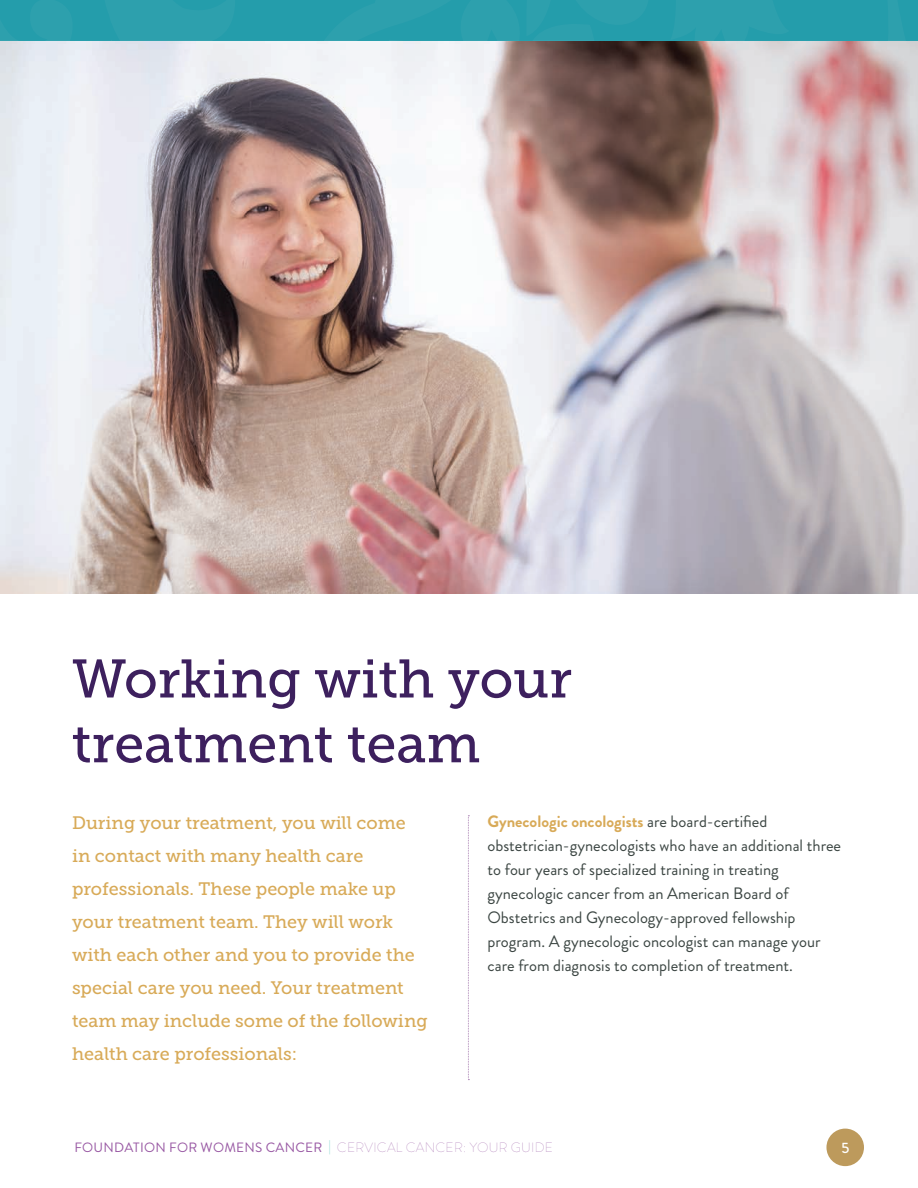
<style>
.page{position:relative;width:918px;height:1188px;background:#fff}
.page>*{position:absolute;margin:0;border:0;box-sizing:border-box;transform-origin:0 0}
.t1{font:54px/64.8px "Museo Slab 500";color:#3d205e}
.t2{font:18px/33px "Museo Slab 500";color:#d8aa58}
.t3{font:16.5px/24px "Brandon Grotesque";color:#3b4542}
.t4{font:500 15px "Brandon Grotesque";color:#fff}
.t5{font:13.5px "Brandon Grotesque";letter-spacing:.02em;color:#9858a3}
.s1{font-weight:700;color:#d8aa58}
.s2{font-weight:100;color:#41bfb5}
.s3{font-weight:100}
</style>
<div class="page">
<div style="left:826px;top:1129px;width:38px;height:37px;background:#bd9a5c;border-radius:50%"></div>
<img style="left:0;top:41px;width:918px;height:553px">
<svg style="left:0;top:40px;width:918px;height:1px"></svg>
<div style="left:0;top:0;width:918px;height:40px;background:#1e99a8"></div>
<svg style="left:468px;top:815px;width:1px;height:265px"></svg>
<h1 class="t1" style="left:72px;top:647px;width:502px">Working with your treatment team</h1>
<h3 class="t2" style="left:72px;top:806px;width:357px">During your treatment, you will come in contact with many health care professionals. These people make up your treatment team. They will work with each other and you to provide the special care you need. Your treatment team may include some of the following health care professionals:</h3>
<p class="t3" style="left:488px;top:810px;width:355px"><span class="s1">Gynecologic oncologists</span> are board-certified obstetrician-gynecologists who have an additional three to four years of specialized training in treating gynecologic cancer from an American Board of Obstetrics and Gynecology-approved fellowship program. A gynecologic oncologist can manage your care from diagnosis to completion of treatment.</p>
<p class="t5" style="left:74px;top:1138px;width:480px">FOUNDATION FOR WOMENS CANCER <span class="s2">|</span> <span class="s3">CERVICAL CANCER: YOUR GUIDE</span></p>
<p class="t4" style="left:841px;top:1137px;width:9px">5</p>
</div>
